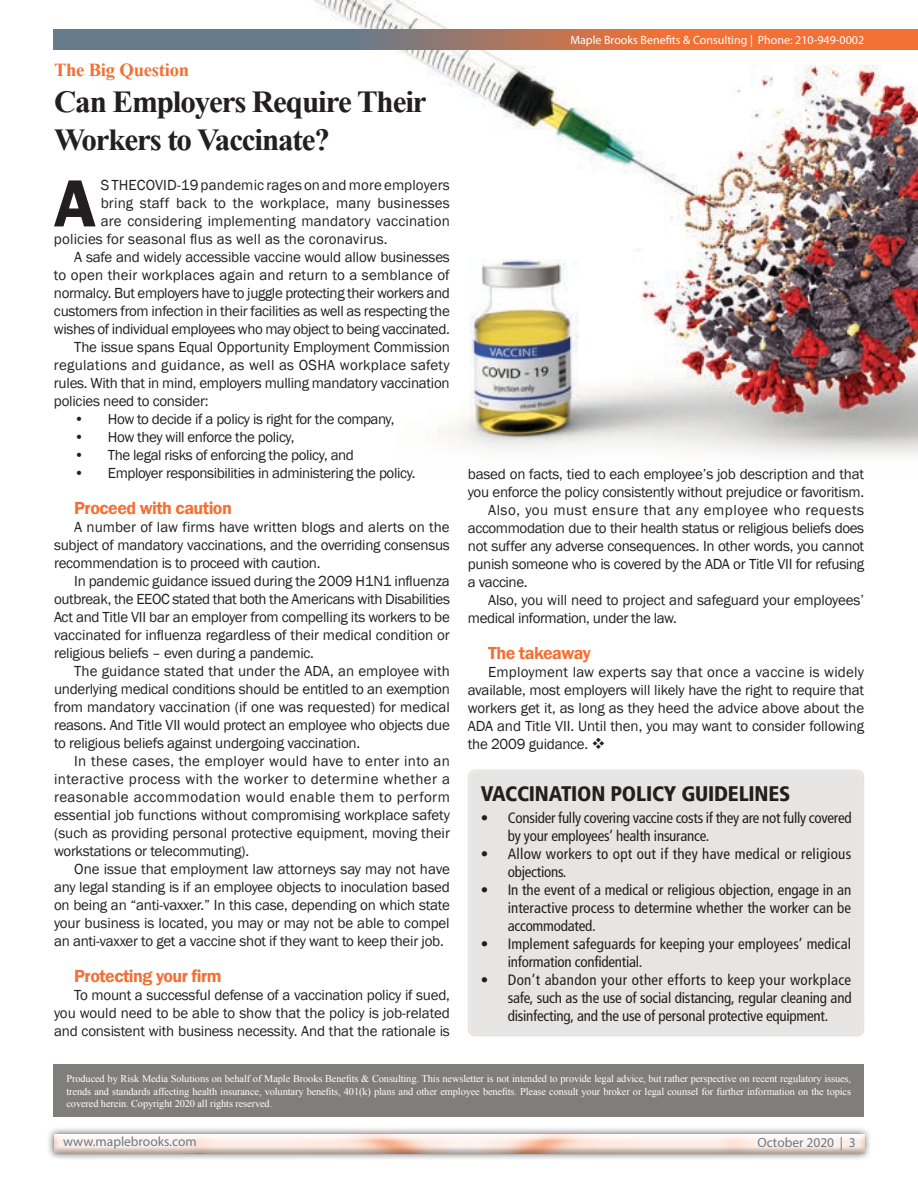
<style>
.page{position:relative;width:918px;height:1188px;background:#fff}
.page>*{position:absolute;margin:0;border:0;box-sizing:border-box;transform-origin:0 0}
.t1{font:600 69px "Franklin Gothic";color:#231f20}
.t2{font:700 37.5px/37.5px "Shonar Bangla";letter-spacing:-.03em;color:#231f20}
.t3{font:700 22.5px "Shonar Bangla";letter-spacing:-.01em;color:#f37034}
.t4{font:900 condensed 21px "Frutiger LT";letter-spacing:-.01em;color:#231f20}
.t5{font:600 18px "Franklin Gothic";letter-spacing:-.03em;color:#f37034}
.t6{font:15px/18px "Franklin Gothic";letter-spacing:-.02em;color:#231f20;text-align:justify}
.t7{font:condensed 15px/18px "Frutiger LT";letter-spacing:-.015em;color:#231f20;text-align:justify}
.t8{font:15px "Franklin Gothic";letter-spacing:.01em;color:#231f20}
.t9{font:15px "Franklin Gothic";letter-spacing:.015em;color:#231f20}
.t10{font:condensed 15px/18px "Frutiger LT";letter-spacing:.005em;color:#231f20}
.t11{font:condensed 15px/18px "Frutiger LT";letter-spacing:.015em;color:#231f20}
.t12{font:15px "Franklin Gothic";letter-spacing:.035em;color:#231f20}
.t13{font:13.5px "Myriad Pro";color:#667b8d}
.t14{font:12px "Myriad Pro";color:#fff}
.t15{font:10.35px/12.5px "Times New Roman";letter-spacing:-.01em;color:#fff;text-align:justify}
</style>
<div class="page">
<img style="left:314px;top:0;width:604px;height:455px">
<div style="left:465px;top:768px;width:401px;height:270px;background:#e6e5e4"></div>
<svg style="left:54px;top:29px;width:864px;height:21px;background:#a97562"></svg>
<div style="left:46px;top:1126px;width:826px;height:35px;background:#231f20;opacity:.75"></div>
<div style="left:51px;top:1134px;width:813px;height:7px;background:#fff;opacity:.75"></div>
<div style="left:51px;top:1136px;width:813px;height:19px;background:#7f7e7a;opacity:.75"></div>
<div style="left:54px;top:1065px;width:810px;height:52px;background:#7f7e7a"></div>
<h3 class="t3" style="left:54px;top:57px;width:137px">The Big Question</h3>
<h2 class="t2" style="left:54px;top:87px;width:374px">Can Employers Require Their<br>Workers to Vaccinate?</h2>
<h1 class="t1" style="left:54px;top:161px;width:43px">A</h1>
<p class="t8" style="left:101px;top:176px;width:351px">S THECOVID-19 pandemic rages on and more employers</p>
<p class="t8" style="left:101px;top:194px;width:351px">bring staff back to the workplace, many businesses</p>
<p class="t8" style="left:101px;top:212px;width:351px">are considering implementing mandatory vaccination</p>
<p class="t8" style="left:54px;top:230px;width:335px">policies for seasonal flus as well as the coronavirus.</p>
<p class="t6" style="left:74px;top:249px;width:377px">A safe and widely accessible vaccine would allow businesses</p>
<p class="t9" style="left:54px;top:266px;width:397px">to open their workplaces again and return to a semblance of</p>
<p class="t6" style="left:54px;top:285px;width:397px">normalcy. But employers have to juggle protecting their workers and</p>
<p class="t6" style="left:54px;top:303px;width:397px">customers from infection in their facilities as well as respecting the</p>
<p class="t6" style="left:54px;top:321px;width:397px">wishes of individual employees who may object to being vaccinated.</p>
<p class="t6" style="left:74px;top:339px;width:377px">The issue spans Equal Opportunity Employment Commission</p>
<p class="t9" style="left:54px;top:356px;width:397px">regulations and guidance, as well as OSHA workplace safety</p>
<p class="t6" style="left:54px;top:375px;width:397px">rules. With that in mind, employers mulling mandatory vaccination</p>
<p class="t6" style="left:54px;top:393px;width:156px">policies need to consider:</p>
<p class="t6" style="left:74px;top:411px;width:322px">• How to decide if a policy is right for the company,</p>
<p class="t6" style="left:74px;top:429px;width:222px">• How they will enforce the policy,</p>
<p class="t6" style="left:74px;top:447px;width:281px">• The legal risks of enforcing the policy, and</p>
<p class="t6" style="left:74px;top:465px;width:343px">• Employer responsibilities in administering the policy.</p>
<p class="t5" style="left:74px;top:497px;width:159px">Proceed with caution</p>
<p class="t6" style="left:54px;top:519px;width:397px;text-indent:20px">A number of law firms have written blogs and alerts on the subject of mandatory vaccinations, and the overriding consensus recommendation is to proceed with caution.</p>
<p class="t6" style="left:54px;top:573px;width:398px;text-indent:20px">In pandemic guidance issued during the 2009 H1N1 influenza outbreak, the EEOC stated that both the Americans with Disabilities Act and Title VII bar an employer from compelling its workers to be vaccinated for influenza regardless of their medical condition or religious beliefs – even during a pandemic.</p>
<p class="t6" style="left:54px;top:663px;width:397px;text-indent:20px">The guidance stated that under the ADA, an employee with underlying medical conditions should be entitled to an exemption from mandatory vaccination (if one was requested) for medical reasons. And Title VII would protect an employee who objects due to religious beliefs against undergoing vaccination.</p>
<p class="t6" style="left:54px;top:753px;width:397px;text-indent:20px">In these cases, the employer would have to enter into an interactive process with the worker to determine whether a reasonable accommodation would enable them to perform essential job functions without compromising workplace safety (such as providing personal protective equipment, moving their workstations or telecommuting).</p>
<p class="t6" style="left:54px;top:861px;width:398px;text-indent:20px">One issue that employment law attorneys say may not have any legal standing is if an employee objects to inoculation based on being an “anti-vaxxer.” In this case, depending on which state your business is located, you may or may not be able to compel an anti-vaxxer to get a vaccine shot if they want to keep their job.</p>
<p class="t5" style="left:74px;top:965px;width:149px">Protecting your firm</p>
<p class="t6" style="left:54px;top:987px;width:397px;text-indent:20px">To mount a successful defense of a vaccination policy if sued, you would need to be able to show that the policy is job-related and consistent with business necessity. And that the rationale is</p>
<p class="t14" style="left:570px;top:32px;width:295px">Maple Brooks Benefits &amp; Consulting | Phone: 210-949-0002</p>
<p class="t6" style="left:468px;top:465px;width:398px">based on facts, tied to each employee’s job description and that</p>
<p class="t6" style="left:468px;top:483px;width:398px">you enforce the policy consistently without prejudice or favoritism.</p>
<p class="t12" style="left:488px;top:500px;width:378px">Also, you must ensure that any employee who requests</p>
<p class="t6" style="left:468px;top:519px;width:398px">accommodation due to their health status or religious beliefs does</p>
<p class="t6" style="left:468px;top:537px;width:398px">not suffer any adverse consequences. In other words, you cannot</p>
<p class="t6" style="left:468px;top:555px;width:398px">punish someone who is covered by the ADA or Title VII for refusing</p>
<p class="t6" style="left:468px;top:573px;width:61px">a vaccine.</p>
<p class="t6" style="left:488px;top:591px;width:377px">Also, you will need to project and safeguard your employees’</p>
<p class="t6" style="left:468px;top:609px;width:211px">medical information, under the law.</p>
<p class="t5" style="left:488px;top:641px;width:104px">The takeaway</p>
<p class="t6" style="left:468px;top:663px;width:398px;text-indent:20px">Employment law experts say that once a vaccine is widely available, most employers will likely have the right to require that workers get it, as long as they heed the advice above about the ADA and Title VII. Until then, you may want to consider following the 2009 guidance. ❖</p>
<h3 class="t4" style="left:481px;top:781px;width:311px">VACCINATION POLICY GUIDELINES</h3>
<p class="t7" style="left:508px;top:809px;width:345px;text-indent:-27px">• Consider fully covering vaccine costs if they are not fully covered by your employees’ health insurance.</p>
<p class="t11" style="left:508px;top:845px;width:345px;text-indent:-27px">• Allow workers to opt out if they have medical or religious objections.</p>
<p class="t7" style="left:508px;top:881px;width:345px;text-indent:-27px">• In the event of a medical or religious objection, engage in an interactive process to determine whether the worker can be accommodated.</p>
<p class="t10" style="left:508px;top:935px;width:345px;text-indent:-27px">• Implement safeguards for keeping your employees’ medical information confidential.</p>
<p class="t7" style="left:508px;top:971px;width:345px;text-indent:-27px">• Don’t abandon your other efforts to keep your workplace safe, such as the use of social distancing, regular cleaning and disinfecting, and the use of personal protective equipment.</p>
<p class="t15" style="left:66px;top:1072px;width:786px">Produced by Risk Media Solutions on behalf of Maple Brooks Benefits &amp; Consulting. This newsletter is not intended to provide legal advice, but rather perspective on recent regulatory issues, trends and standards affecting health insurance, voluntary benefits, 401(k) plans and other employee benefits. Please consult your broker or legal counsel for further information on the topics covered herein. Copyright 2020 all rights reserved.</p>
<p class="t13" style="left:63px;top:1133px;width:135px">www.maplebrooks.com</p>
<p class="t13" style="left:757px;top:1134px;width:100px">October 2020 | 3</p>
</div>
